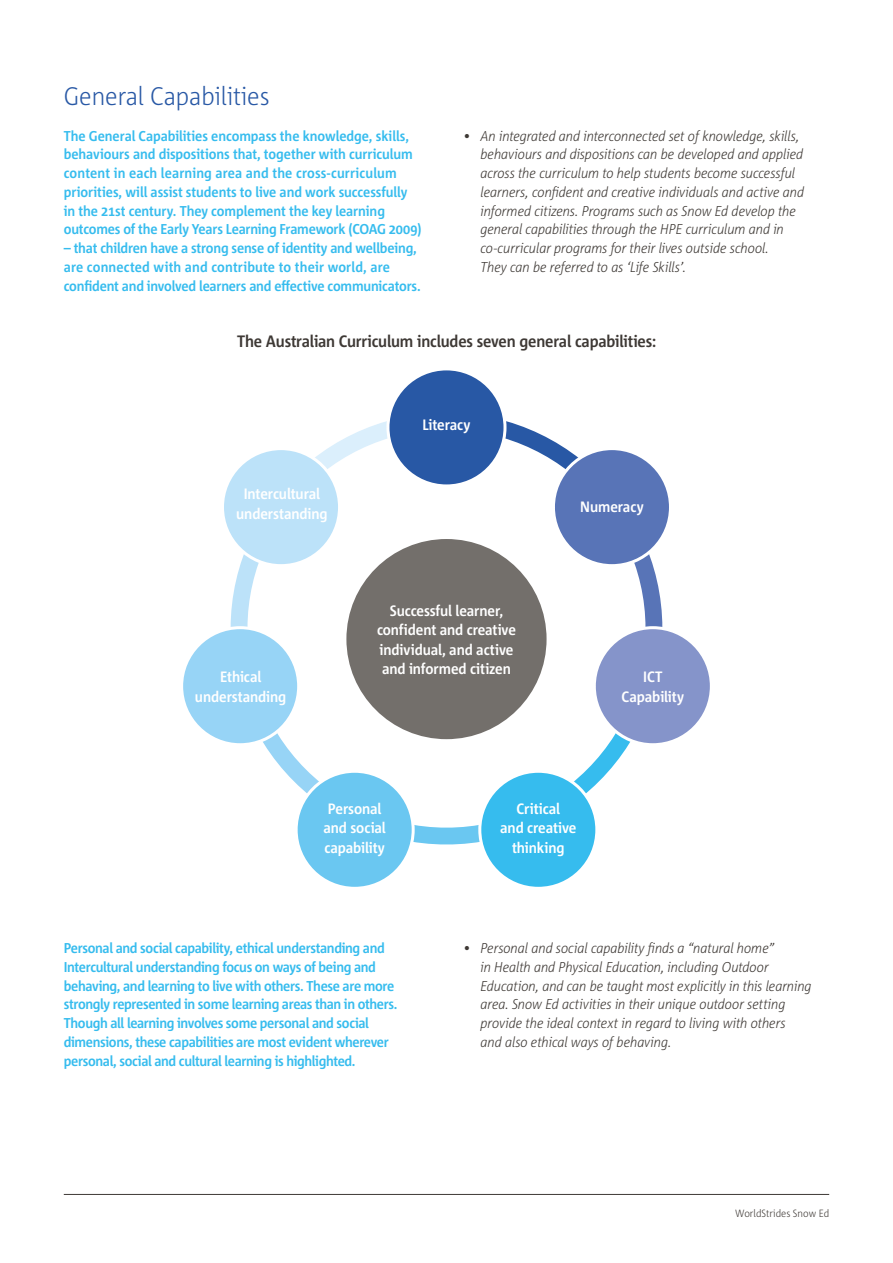
<style>
.page{position:relative;width:893px;height:1263px;background:#fff}
.page>*{position:absolute;margin:0;border:0;box-sizing:border-box;transform-origin:0 0}
.t1{font:300 25.5px "Corpid C1 s S Cd";color:#2858a5}
.t2{font:700 16.5px "Corpid C1 s S Cd";letter-spacing:-.01em;color:#3e3935}
.t3{font:700 15px/19.5px "Corpid C1 s S Cd";letter-spacing:-.005em;color:#fff;text-align:center}
.t4{font:700 14.25px/18.8px "Corpid C1 s S Cd";letter-spacing:-.015em;color:#36bcee}
.t5{font:italic 300 14.25px/18.8px "Corpid C1 s S Cd";letter-spacing:-.005em;color:#3e3935}
.t6{font:300 10.5px "Corpid C1 s S Cd";color:#3e3935}
.s1{font-style:normal}
</style>
<div class="page">
<hr style="left:64px;top:1194px;width:765px;height:1px;background:#3e3935">
<svg style="left:230px;top:421px;width:433px;height:424px"></svg>
<div style="left:346px;top:539px;width:201px;height:200px;background:#736f6b;border-radius:50%"></div>
<div style="left:386px;top:367px;width:120px;height:120px;background:#2858a5;border:3px solid #fff;border-radius:50%"></div>
<div style="left:552px;top:447px;width:120px;height:120px;background:#5874b7;border:3px solid #fff;border-radius:50%"></div>
<div style="left:593px;top:626px;width:120px;height:120px;background:#8594ca;border:3px solid #fff;border-radius:50%"></div>
<div style="left:478px;top:770px;width:120px;height:120px;background:#36bcee;border:3px solid #fff;border-radius:50%"></div>
<div style="left:295px;top:770px;width:120px;height:120px;background:#6ac7f1;border:3px solid #fff;border-radius:50%"></div>
<div style="left:180px;top:626px;width:120px;height:120px;background:#97d4f6;border:3px solid #fff;border-radius:50%"></div>
<div style="left:221px;top:447px;width:120px;height:120px;background:#bce2f9;border:3px solid #fff;border-radius:50%"></div>
<h1 class="t1" style="left:64px;top:80px;width:207px">General Capabilities</h1>
<p class="t4" style="left:64px;top:126px;width:359px">The General Capabilities encompass the knowledge, skills, behaviours and dispositions that, together with curriculum content in each learning area and the cross-curriculum priorities, will assist students to live and work successfully in the 21st century. They complement the key learning outcomes of the Early Years Learning Framework (COAG 2009)</p>
<p class="t4" style="left:64px;top:238px;width:358px">– that children have a strong sense of identity and wellbeing, are connected with and contribute to their world, are confident and involved learners and effective communicators.</p>
<p class="t5" style="left:480px;top:126px;width:325px;text-indent:-17px"><span class="s1">•</span> An integrated and interconnected set of knowledge, skills, behaviours and dispositions can be developed and applied across the curriculum to help students become successful learners, confident and creative individuals and active and informed citizens. Programs such as Snow Ed develop the general capabilities through the HPE curriculum and in co-curricular programs for their lives outside school.<br>They can be referred to as ‘Life Skills’.</p>
<p class="t2" style="left:237px;top:330px;width:421px">The Australian Curriculum includes seven general capabilities:</p>
<p class="t3" style="left:236px;top:484px;width:93px">Intercultural understanding</p>
<p class="t3" style="left:195px;top:667px;width:93px">Ethical understanding</p>
<p class="t3" style="left:422px;top:414px;width:50px">Literacy</p>
<p class="t3" style="left:377px;top:600px;width:140px">Successful learner, confident and creative individual, and active and informed citizen</p>
<p class="t3" style="left:580px;top:497px;width:65px">Numeracy</p>
<p class="t3" style="left:622px;top:667px;width:64px">ICT<br>Capability</p>
<p class="t3" style="left:323px;top:798px;width:64px;text-align:left">Personal and social capability</p>
<p class="t3" style="left:500px;top:798px;width:78px">Critical<br>and creative thinking</p>
<p class="t4" style="left:64px;top:938px;width:335px">Personal and social capability, ethical understanding and Intercultural understanding focus on ways of being and behaving, and learning to live with others. These are more strongly represented in some learning areas than in others.<br>Though all learning involves some personal and social dimensions, these capabilities are most evident wherever personal, social and cultural learning is highlighted.</p>
<p class="t5" style="left:480px;top:938px;width:333px;text-indent:-17px"><span class="s1">•</span> Personal and social capability finds a “natural home”<br>in Health and Physical Education, including Outdoor Education, and can be taught most explicitly in this learning area. Snow Ed activities in their unique outdoor setting provide the ideal context in regard to living with others<br>and also ethical ways of behaving.</p>
<p class="t6" style="left:735px;top:1207px;width:95px">WorldStrides Snow Ed</p>
</div>
